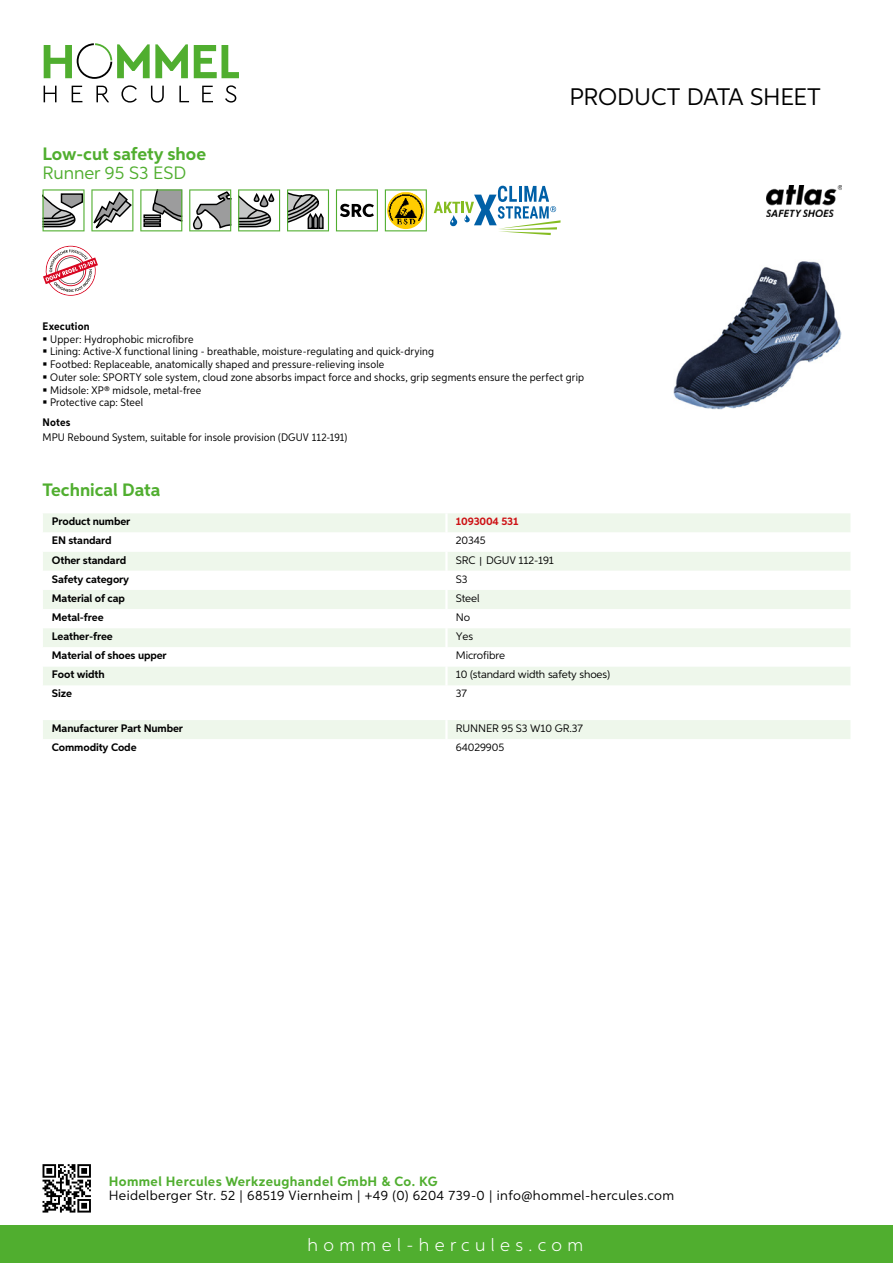
<style>
.page{position:relative;width:893px;height:1263px;background:#fff}
.page>*{position:absolute;margin:0;border:0;box-sizing:border-box;transform-origin:0 0}
.t1{font:24px "Aspira";letter-spacing:-.01em;color:#000}
.t2{font:700 18px "Aspira";color:#50ae2f}
.t3{font:300 18px "Aspira";letter-spacing:.3em;color:#fff}
.t4{font:18px "Aspira";color:#50ae2f}
.t5{font:13.5px "Aspira";letter-spacing:.03em;color:#000}
.t6{font:700 13.5px "Aspira";letter-spacing:.03em;color:#50ae2f}
.t7{font:10.95px/12.8px "Aspira Nar";letter-spacing:.015em;color:#000}
.t8{font:700 10.95px "Aspira";letter-spacing:-.01em;color:#000}
.t9{font:10.95px "Aspira";letter-spacing:-.01em;color:#000}
.t10{font:700 10.95px "Aspira Nar";letter-spacing:.015em;color:#000}
.t11{font:700 10.95px "Aspira";letter-spacing:-.01em;color:#cd1013}
.s1{font-family:"Wuerth Global";font-size:10.5px}
</style>
<div class="page">
<div style="left:0;top:1226px;width:893px;height:37px;background:#50ae2f"></div>
<svg style="left:43px;top:1164px;width:48px;height:48px"></svg>
<svg style="left:194px;top:45px;width:45px;height:33px"></svg>
<svg style="left:44px;top:43px;width:144px;height:36px"></svg>
<svg style="left:44px;top:86px;width:13px;height:16px"></svg>
<svg style="left:72px;top:86px;width:10px;height:16px"></svg>
<svg style="left:96px;top:86px;width:13px;height:16px"></svg>
<svg style="left:121px;top:85px;width:16px;height:18px"></svg>
<svg style="left:151px;top:86px;width:13px;height:17px"></svg>
<svg style="left:179px;top:86px;width:10px;height:16px"></svg>
<svg style="left:202px;top:86px;width:11px;height:16px"></svg>
<svg style="left:225px;top:85px;width:11px;height:18px"></svg>
<div style="left:43px;top:513px;width:807px;height:19px;background:#eef7eb"></div>
<svg style="left:43px;top:552px;width:807px;height:133px;fill:#eef7eb"></svg>
<hr style="left:445px;top:513px;width:3px;height:19px;background:#fff">
<hr style="left:445px;top:552px;width:3px;height:19px;background:#fff">
<hr style="left:445px;top:571px;width:3px;height:19px;background:#fff">
<hr style="left:445px;top:590px;width:3px;height:19px;background:#fff">
<hr style="left:445px;top:609px;width:3px;height:19px;background:#fff">
<hr style="left:445px;top:628px;width:3px;height:19px;background:#fff">
<hr style="left:445px;top:647px;width:3px;height:19px;background:#fff">
<hr style="left:445px;top:666px;width:3px;height:20px;background:#fff">
<div style="left:43px;top:720px;width:807px;height:19px;background:#eef7eb"></div>
<svg style="left:43px;top:189px;width:90px;height:42px"></svg>
<svg style="left:140px;top:189px;width:42px;height:42px"></svg>
<svg style="left:189px;top:189px;width:42px;height:42px"></svg>
<svg style="left:238px;top:189px;width:42px;height:42px"></svg>
<svg style="left:287px;top:189px;width:42px;height:42px"></svg>
<svg style="left:336px;top:189px;width:42px;height:42px"></svg>
<svg style="left:385px;top:189px;width:42px;height:42px"></svg>
<svg style="left:434px;top:186px;width:126px;height:49px"></svg>
<svg style="left:43px;top:246px;width:55px;height:50px"></svg>
<img style="left:673px;top:261px;width:169px;height:148px">
<img style="left:766px;top:185px;width:76px;height:32px">
<h2 class="t2" style="left:43px;top:142px;width:165px">Low-cut safety shoe</h2>
<h2 class="t4" style="left:43px;top:162px;width:143px">Runner 95 S3 ESD</h2>
<h1 class="t1" style="left:569px;top:82px;width:253px">Product data sh eet</h1>
<p class="t10" style="left:43px;top:319px;width:49px">Execution</p>
<p class="t7" style="left:50px;top:332px;width:535px">Upper: Hydrophobic microfibre<br>Lining: Active-X functional lining - breathable, moisture-regulating and quick-drying<br>Footbed: Replaceable, anatomically shaped and pressure-relieving insole<br>Outer sole: SPORTY sole system, cloud zone absorbs impact force and shocks, grip segments ensure the perfect grip Midsole: XP® midsole, metal-free<br>Protective cap: Steel</p>
<p class="t10" style="left:43px;top:415px;width:29px">Notes</p>
<p class="t7" style="left:43px;top:430px;width:306px">MPU Rebound System, suitable for insole provision (DGUV 112-191)</p>
<h2 class="t2" style="left:43px;top:479px;width:120px">Technical Data</h2>
<p class="t8" style="left:52px;top:515px;width:80px">Product number</p>
<p class="t11" style="left:456px;top:515px;width:64px">1093004 531</p>
<p class="t8" style="left:52px;top:534px;width:61px">EN standard</p>
<p class="t9" style="left:456px;top:534px;width:31px">20345</p>
<p class="t8" style="left:52px;top:553px;width:76px">Other standard</p>
<p class="t9" style="left:456px;top:553px;width:100px">SRC <span class="s1">|</span> DGUV 112-191</p>
<p class="t8" style="left:52px;top:572px;width:79px">Safety category</p>
<p class="t9" style="left:456px;top:572px;width:13px">S3</p>
<p class="t8" style="left:52px;top:591px;width:75px">Material of cap</p>
<p class="t9" style="left:456px;top:591px;width:25px">Steel</p>
<p class="t8" style="left:52px;top:610px;width:53px">Metal-free</p>
<p class="t9" style="left:456px;top:610px;width:16px">No</p>
<p class="t8" style="left:52px;top:630px;width:62px">Leather-free</p>
<p class="t9" style="left:456px;top:630px;width:19px">Yes</p>
<p class="t8" style="left:52px;top:649px;width:116px">Material of shoes upper</p>
<p class="t9" style="left:456px;top:649px;width:51px">Microfibre</p>
<p class="t8" style="left:52px;top:668px;width:54px">Foot width</p>
<p class="t9" style="left:456px;top:668px;width:156px">10 (standard width safety shoes)</p>
<p class="t8" style="left:52px;top:687px;width:22px">Size</p>
<p class="t9" style="left:456px;top:687px;width:13px">37</p>
<p class="t8" style="left:52px;top:721px;width:133px">Manufacturer Part Number</p>
<p class="t9" style="left:456px;top:722px;width:128px">RU NNER 95 S3 W10 GR.37</p>
<p class="t8" style="left:52px;top:741px;width:86px">Commodity Code</p>
<p class="t9" style="left:456px;top:741px;width:50px">64029905</p>
<p class="t6" style="left:109px;top:1172px;width:330px">Hommel Hercules Werkzeughandel GmbH &amp; Co. KG</p>
<p class="t5" style="left:109px;top:1187px;width:567px">Heidelberger Str. 52 | 68519 Viernheim | +49 (0) 6204 739-0 | info@hommel-hercules.com</p>
<h2 class="t3" style="left:307px;top:1234px;width:277px">hommel-hercules.com</h2>
</div>
